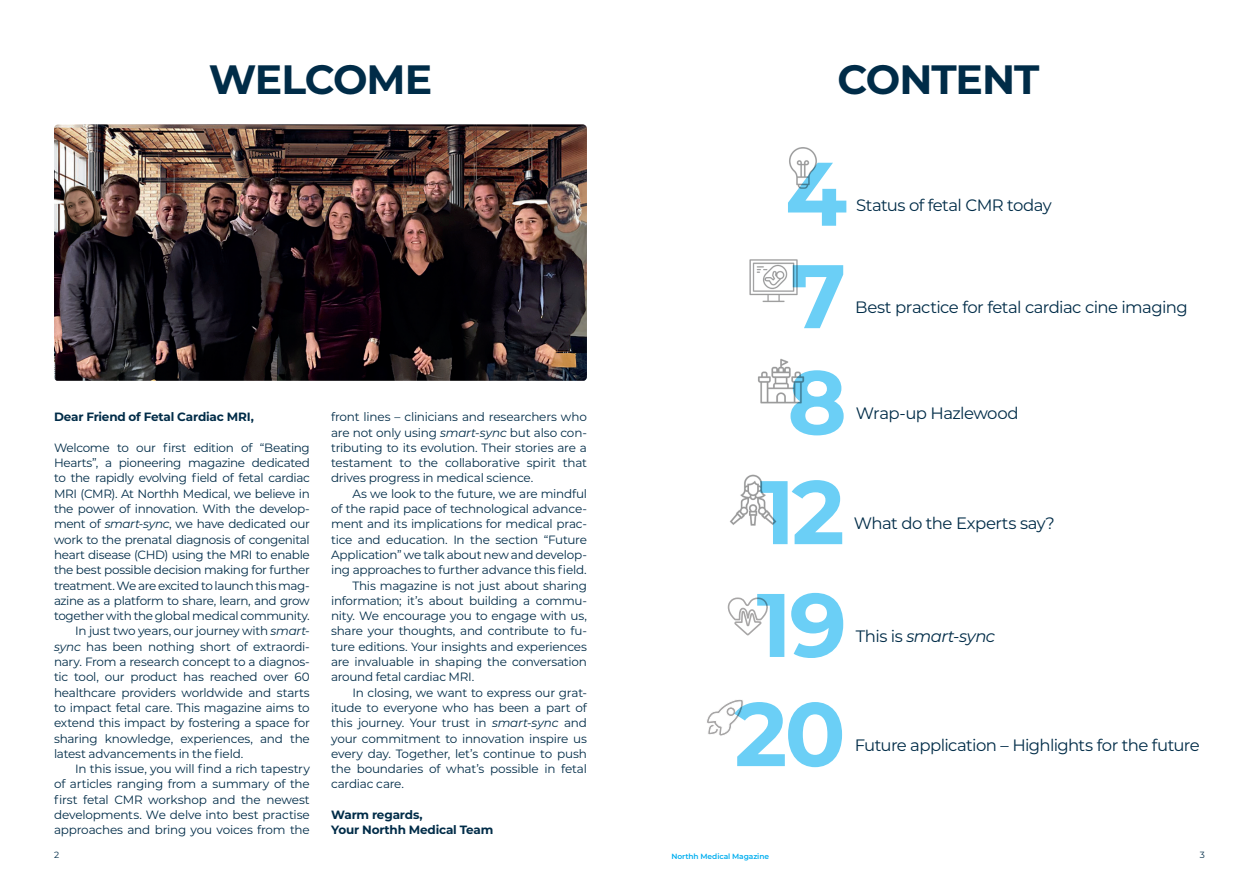
<style>
.page{position:relative;width:1259px;height:893px;background:#fff}
.page>*{position:absolute;margin:0;border:0;box-sizing:border-box;transform-origin:0 0}
.t1{font:700 90px "Montserrat";color:#6bcff6}
.t2{font:700 40.95px "Montserrat";letter-spacing:-.03em;color:#002c48}
.t3{font:16.5px "Montserrat";letter-spacing:-.035em;color:#002c48}
.t4{font:italic 16.5px "Montserrat";letter-spacing:-.035em;color:#002c48}
.t5{font:12px/15.3px "Montserrat";letter-spacing:-.02em;color:#002c48;text-align:justify}
.t6{font:700 12px/15.3px "Montserrat";letter-spacing:-.015em;color:#002c48}
.t7{font:9px "Montserrat";color:#002c48}
.t8{font:600 7.5px "Montserrat";letter-spacing:-.005em;color:#00aeef}
.s1{font-style:italic}
.s2{font-style:normal}
</style>
<div class="page">
<img style="left:789px;top:147px;width:28px;height:42px">
<img style="left:730px;top:474px;width:47px;height:52px">
<img style="left:758px;top:358px;width:47px;height:46px">
<img style="left:749px;top:259px;width:49px;height:43px">
<svg style="left:727px;top:597px;width:41px;height:39px"></svg>
<svg style="left:707px;top:699px;width:36px;height:37px"></svg>
<img style="left:54px;top:124px;width:533px;height:257px">
<h2 class="t2" style="left:209px;top:50px;width:225px">WELCOME</h2>
<p class="t6" style="left:54px;top:409px;width:201px">Dear Friend of Fetal Cardiac MRI,</p>
<p class="t5" style="left:54px;top:439px;width:257px">Welcome to our first edition of “Beating</p>
<p class="t5" style="left:54px;top:455px;width:257px">Hearts”, a pioneering magazine dedicated</p>
<p class="t5" style="left:54px;top:470px;width:257px">to the rapidly evolving field of fetal cardiac</p>
<p class="t5" style="left:54px;top:485px;width:257px">MRI (CMR). At Northh Medical, we believe in</p>
<p class="t5" style="left:54px;top:501px;width:257px">the power of innovation. With the develop-</p>
<p class="t5" style="left:54px;top:516px;width:257px">ment of <span class="s1">smart-sync</span>, we have dedicated our</p>
<p class="t5" style="left:54px;top:531px;width:257px">work to the prenatal diagnosis of congenital</p>
<p class="t5" style="left:54px;top:547px;width:257px">heart disease (CHD) using the MRI to enable</p>
<p class="t5" style="left:54px;top:562px;width:257px">the best possible decision making for further</p>
<p class="t5" style="left:54px;top:577px;width:257px">treatment. We are excited to launch this mag-</p>
<p class="t5" style="left:54px;top:592px;width:257px">azine as a platform to share, learn, and grow</p>
<p class="t5" style="left:54px;top:608px;width:257px">together with the global medical community.</p>
<p class="t5" style="left:75px;top:623px;width:236px">In just two years, our journey with <span class="s1">smart-</span></p>
<p class="t5" style="left:54px;top:638px;width:257px"><span class="s1">sync</span> has been nothing short of extraordi-</p>
<p class="t5" style="left:54px;top:654px;width:257px">nary. From a research concept to a diagnos-</p>
<p class="t5" style="left:54px;top:669px;width:257px">tic tool, our product has reached over 60</p>
<p class="t5" style="left:54px;top:684px;width:257px">healthcare providers worldwide and starts</p>
<p class="t5" style="left:54px;top:700px;width:257px">to impact fetal care. This magazine aims to</p>
<p class="t5" style="left:54px;top:715px;width:257px">extend this impact by fostering a space for</p>
<p class="t5" style="left:54px;top:730px;width:257px">sharing knowledge, experiences, and the</p>
<p class="t5" style="left:54px;top:745px;width:191px">latest advancements in the field.</p>
<p class="t5" style="left:75px;top:761px;width:236px">In this issue, you will find a rich tapestry</p>
<p class="t5" style="left:54px;top:776px;width:257px">of articles ranging from a summary of the</p>
<p class="t5" style="left:54px;top:791px;width:257px">first fetal CMR workshop and the newest</p>
<p class="t5" style="left:54px;top:807px;width:257px">developments. We delve into best practise</p>
<p class="t5" style="left:54px;top:822px;width:257px">approaches and bring you voices from the</p>
<p class="t5" style="left:331px;top:409px;width:257px">front lines – clinicians and researchers who are not only using <span class="s1">smart-sync</span> but also con&shy;tributing to its evolution. Their stories are a testament to the collaborative spirit that drives progress in medical science.</p>
<p class="t5" style="left:352px;top:485px;width:236px">As we look to the future, we are mindful</p>
<p class="t5" style="left:331px;top:501px;width:257px">of the rapid pace of technological advance-</p>
<p class="t5" style="left:331px;top:516px;width:257px">ment and its implications for medical prac-</p>
<p class="t5" style="left:331px;top:531px;width:257px">tice and education. In the section “Future</p>
<p class="t5" style="left:331px;top:547px;width:257px">Application” we talk about new and develop-</p>
<p class="t5" style="left:331px;top:562px;width:257px">ing approaches to further advance this field.</p>
<p class="t5" style="left:352px;top:577px;width:236px">This magazine is not just about sharing</p>
<p class="t5" style="left:331px;top:592px;width:257px">information; it’s about building a commu-</p>
<p class="t5" style="left:331px;top:608px;width:257px">nity. We encourage you to engage with us,</p>
<p class="t5" style="left:331px;top:623px;width:257px">share your thoughts, and contribute to fu-</p>
<p class="t5" style="left:331px;top:638px;width:257px">ture editions. Your insights and experiences</p>
<p class="t5" style="left:331px;top:654px;width:257px">are invaluable in shaping the conversation</p>
<p class="t5" style="left:331px;top:669px;width:145px">around fetal cardiac MRI.</p>
<p class="t5" style="left:352px;top:684px;width:236px">In closing, we want to express our grat-</p>
<p class="t5" style="left:331px;top:700px;width:257px">itude to everyone who has been a part of</p>
<p class="t5" style="left:331px;top:715px;width:257px">this journey. Your trust in <span class="s1">smart-sync</span> and</p>
<p class="t5" style="left:331px;top:730px;width:257px">your commitment to innovation inspire us</p>
<p class="t5" style="left:331px;top:745px;width:257px">every day. Together, let’s continue to push</p>
<p class="t5" style="left:331px;top:761px;width:257px">the boundaries of what’s possible in fetal</p>
<p class="t5" style="left:331px;top:776px;width:74px">cardiac care.</p>
<p class="t6" style="left:331px;top:806px;width:164px">Warm regards,<br>Your Northh Medical Team</p>
<h2 class="t2" style="left:837px;top:50px;width:203px">CONTENT</h2>
<h1 class="t1" style="left:785px;top:129px;width:64px">4</h1>
<h3 class="t3" style="left:856px;top:194px;width:197px">Status of fetal CMR today</h3>
<h1 class="t1" style="left:790px;top:231px;width:57px">7</h1>
<h3 class="t3" style="left:855px;top:296px;width:334px">Best practice for fetal cardiac cine imaging</h3>
<h1 class="t1" style="left:787px;top:337px;width:61px">8</h1>
<h3 class="t3" style="left:856px;top:402px;width:164px">Wrap-up Hazlewood</h3>
<h1 class="t1" style="left:760px;top:447px;width:86px">12</h1>
<h3 class="t3" style="left:854px;top:512px;width:202px">What do the Experts say?</h3>
<h1 class="t1" style="left:756px;top:560px;width:92px">19</h1>
<h3 class="t4" style="left:856px;top:625px;width:141px"><span class="s2">This is</span> smart-sync</h3>
<h1 class="t1" style="left:734px;top:669px;width:113px">20</h1>
<h3 class="t3" style="left:855px;top:734px;width:346px">Future application – Highlights for the future</h3>
<p class="t7" style="left:54px;top:849px;width:7px">2</p>
<p class="t8" style="left:671px;top:851px;width:99px">Northh Medical Magazine</p>
<p class="t7" style="left:1200px;top:849px;width:7px">3</p>
</div>
